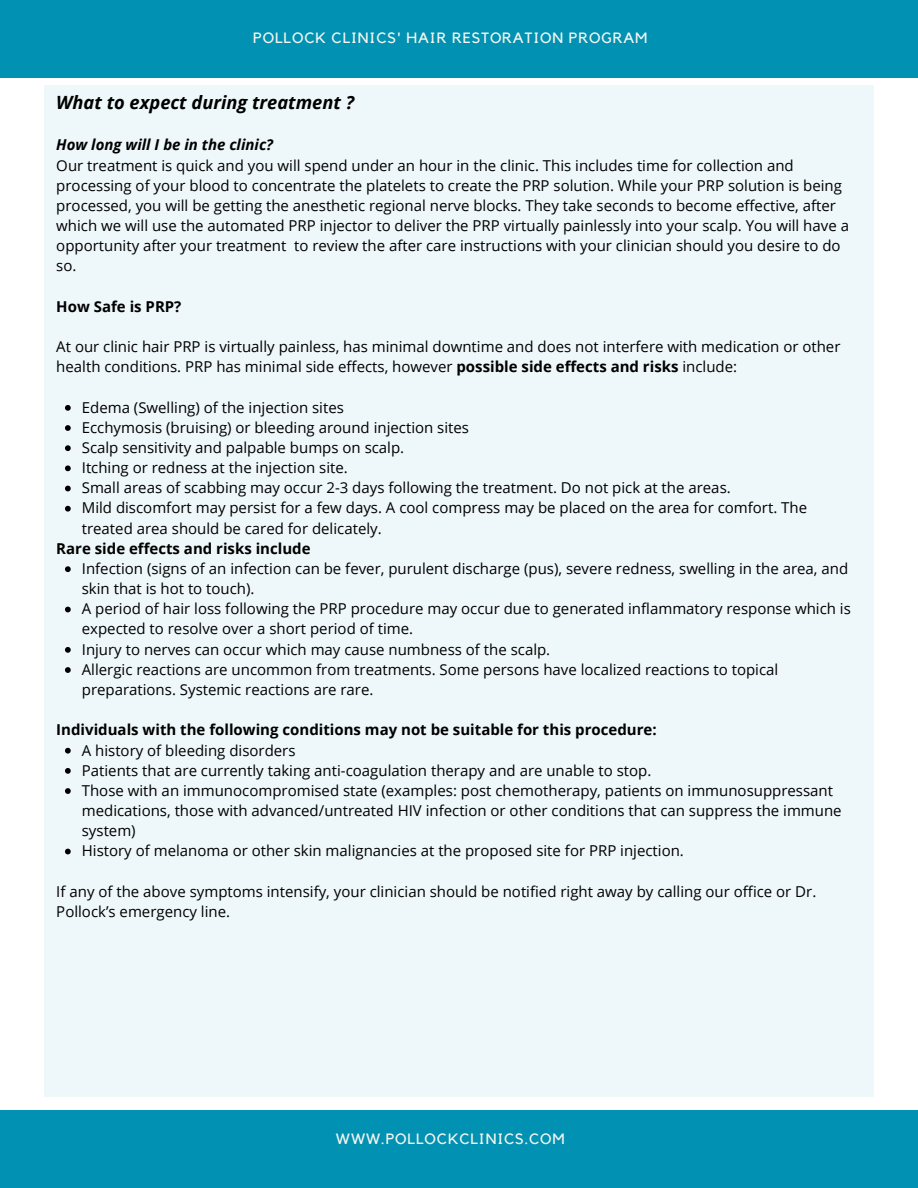
<style>
.page{position:relative;width:918px;height:1188px;background:#fff}
.page>*{position:absolute;margin:0;border:0;box-sizing:border-box;transform-origin:0 0}
.t1{font:italic 700 18.3px "Open Sans";color:#000}
.t2{font:15px/20.1px "Open Sans";color:#000}
.t3{font:700 15px "Open Sans";color:#000}
.t4{font:italic 700 15px "Open Sans";color:#000}
.t5{font:14.85px "Kollektif";letter-spacing:.06em;color:#f4f5ef}
.s1{font-weight:700}
</style>
<div class="page">
<div style="left:0;top:0;width:918px;height:78px;background:#0091b3"></div>
<div style="left:0;top:1110px;width:918px;height:78px;background:#0091b3"></div>
<div style="left:44px;top:85px;width:829px;height:1011px;background:#eef7f9"></div>
<svg style="left:65px;top:405px;width:6px;height:6px"></svg>
<svg style="left:65px;top:425px;width:6px;height:6px"></svg>
<svg style="left:65px;top:445px;width:6px;height:6px"></svg>
<svg style="left:65px;top:465px;width:6px;height:6px"></svg>
<svg style="left:65px;top:486px;width:6px;height:5px"></svg>
<svg style="left:65px;top:506px;width:6px;height:6px"></svg>
<svg style="left:65px;top:566px;width:6px;height:6px"></svg>
<svg style="left:65px;top:607px;width:6px;height:5px"></svg>
<svg style="left:65px;top:647px;width:6px;height:6px"></svg>
<svg style="left:65px;top:667px;width:6px;height:6px"></svg>
<svg style="left:65px;top:748px;width:6px;height:6px"></svg>
<svg style="left:65px;top:768px;width:6px;height:6px"></svg>
<svg style="left:65px;top:788px;width:6px;height:6px"></svg>
<svg style="left:65px;top:849px;width:6px;height:5px"></svg>
<p class="t5" style="left:253px;top:29px;width:396px">POLLOCK CLINICS' HAIR RESTORATION PROGRAM</p>
<p class="t1" style="left:56px;top:90px;width:299px">What to expect during treatment ?</p>
<p class="t4" style="left:56px;top:134px;width:218px">How long will I be in the clinic?</p>
<p class="t2" style="left:56px;top:155px;width:794px">Our treatment is quick and you will spend under an hour in the clinic. This includes time for collection and processing of your blood to concentrate the platelets to create the PRP solution. While your PRP solution is being processed, you will be getting the anesthetic regional nerve blocks. They take seconds to become effective, after which we will use the automated PRP injector to deliver the PRP virtually painlessly into your scalp. You will have a opportunity after your treatment to review the after care instructions with your clinician should you desire to do so.</p>
<p class="t3" style="left:56px;top:296px;width:127px">How Safe is PRP?</p>
<p class="t2" style="left:56px;top:336px;width:786px">At our clinic hair PRP is virtually painless, has minimal downtime and does not interfere with medication or other health conditions. PRP has minimal side effects, however <span class="s1">possible side effects and risks</span> include:</p>
<p class="t2" style="left:82px;top:397px;width:727px">Edema (Swelling) of the injection sites<br>Ecchymosis (bruising) or bleeding around injection sites<br>Scalp sensitivity and palpable bumps on scalp.<br>Itching or redness at the injection site.<br>Small areas of scabbing may occur 2-3 days following the treatment. Do not pick at the areas.<br>Mild discomfort may persist for a few days. A cool compress may be placed on the area for comfort. The treated area should be cared for delicately.</p>
<p class="t2" style="left:82px;top:558px;width:771px">Infection (signs of an infection can be fever, purulent discharge (pus), severe redness, swelling in the area, and skin that is hot to touch).<br>A period of hair loss following the PRP procedure may occur due to generated inflammatory response which is expected to resolve over a short period of time.<br>Injury to nerves can occur which may cause numbness of the scalp.<br>Allergic reactions are uncommon from treatments. Some persons have localized reactions to topical preparations. Systemic reactions are rare.</p>
<p class="t3" style="left:56px;top:538px;width:256px">Rare side effects and risks include</p>
<p class="t3" style="left:56px;top:719px;width:602px">Individuals with the following conditions may not be suitable for this procedure:</p>
<p class="t2" style="left:82px;top:740px;width:761px">A history of bleeding disorders<br>Patients that are currently taking anti-coagulation therapy and are unable to stop.<br>Those with an immunocompromised state (examples: post chemotherapy, patients on immunosuppressant medications, those with advanced/untreated HIV infection or other conditions that can suppress the immune system)<br>History of melanoma or other skin malignancies at the proposed site for PRP injection.</p>
<p class="t2" style="left:56px;top:881px;width:762px">If any of the above symptoms intensify, your clinician should be notified right away by calling our office or Dr.<br>Pollock’s emergency line.</p>
<p class="t5" style="left:336px;top:1130px;width:230px">WWW.POLLOCKCLINICS.COM</p>
</div>
